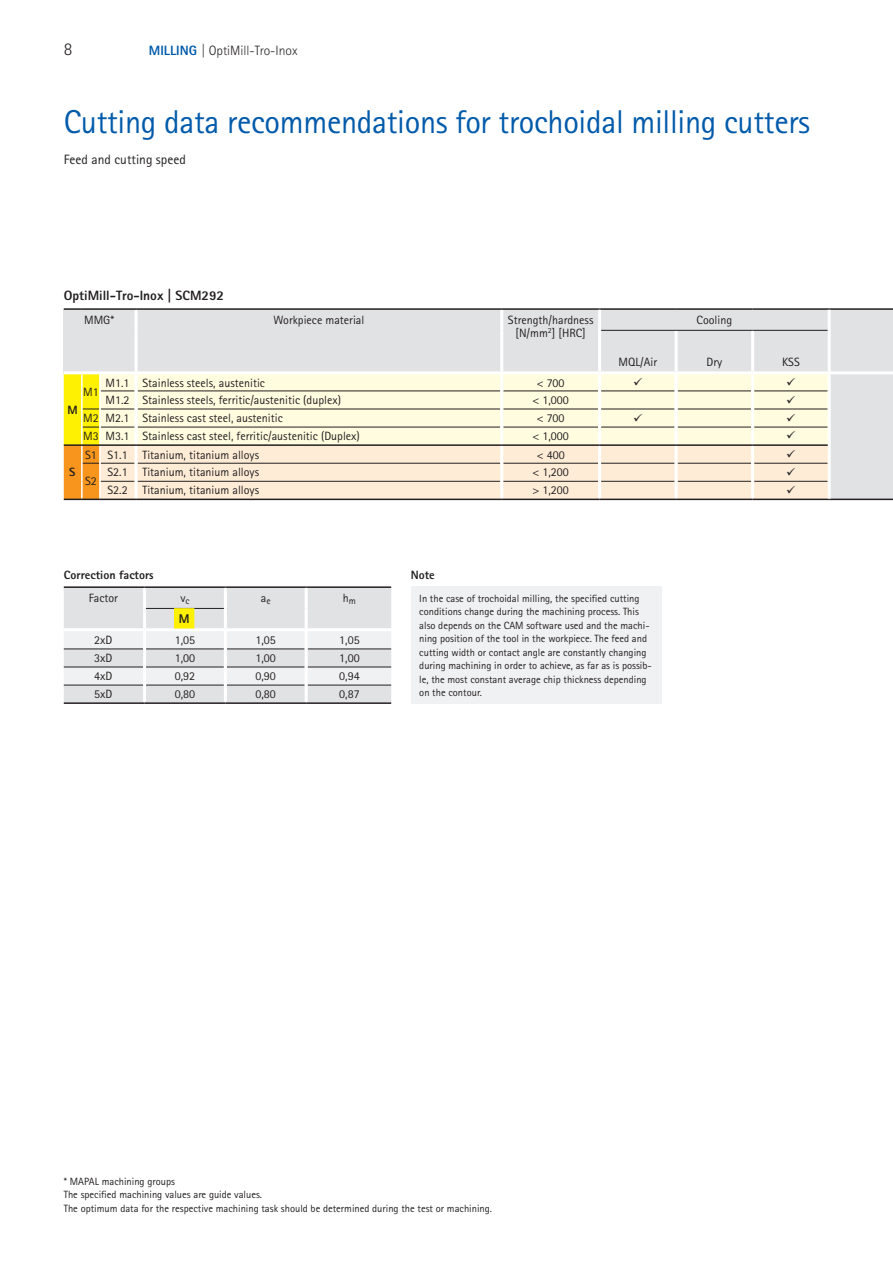
<style>
.page{position:relative;width:893px;height:1263px;background:#fff}
.page>*{position:absolute;margin:0;border:0;box-sizing:border-box;transform-origin:0 0}
.t1{font:33px "Rotis Sans Serif W1 G";letter-spacing:-.01em;color:#015aaa}
.t2{font:300 18px "Rotis Sans Serif W1 G";color:#231f20}
.t3{font:300 13.5px "Rotis Sans Serif W1 G";color:#231f20}
.t4{font:800 13.5px "Rotis Sans Serif W1 G";color:#231f20}
.t5{font:13.5px "Rotis Sans Serif W1 G";color:#231f20}
.t6{font:800 12.6px "Rotis Sans Serif W1 G";color:#231f20}
.t7{font:12px/13.5px "Rotis Sans Serif W1 G";color:#231f20;text-align:center}
.t8{font:800 12px "Rotis Sans Serif W1 G";color:#231f20}
.t9{font:10.5px/13.5px "Rotis Sans Serif W1 G";color:#231f20}
.s1{font-weight:800;color:#015aaa}
</style>
<div class="page">
<hr style="left:64px;top:702px;width:81px;height:2px;background:#231f20">
<hr style="left:145px;top:702px;width:80px;height:2px;background:#231f20">
<hr style="left:225px;top:702px;width:81px;height:2px;background:#231f20">
<hr style="left:306px;top:702px;width:85px;height:2px;background:#231f20">
<svg style="left:64px;top:588px;width:327px;height:115px"></svg>
<hr style="left:145px;top:628px;width:80px;height:3px;background:#fff">
<hr style="left:143px;top:588px;width:3px;height:20px;background:#fff">
<hr style="left:143px;top:608px;width:3px;height:20px;background:#fff">
<hr style="left:225px;top:586px;width:81px;height:2px;background:#231f20">
<hr style="left:224px;top:608px;width:3px;height:20px;background:#fff">
<hr style="left:225px;top:628px;width:81px;height:3px;background:#fff">
<hr style="left:306px;top:586px;width:85px;height:2px;background:#231f20">
<hr style="left:305px;top:588px;width:3px;height:20px;background:#fff">
<hr style="left:305px;top:608px;width:3px;height:20px;background:#fff">
<hr style="left:306px;top:628px;width:85px;height:3px;background:#fff">
<hr style="left:64px;top:586px;width:81px;height:2px;background:#231f20">
<hr style="left:64px;top:628px;width:81px;height:3px;background:#fff">
<hr style="left:145px;top:586px;width:80px;height:2px;background:#231f20">
<hr style="left:224px;top:588px;width:3px;height:20px;background:#fff">
<hr style="left:146px;top:608px;width:78px;height:1px;background:#231f20">
<div style="left:174px;top:609px;width:20px;height:19px;background:#fff101;border:1px solid #fff101"></div>
<div style="left:411px;top:586px;width:251px;height:118px;background:#f0f1f2"></div>
<div style="left:64px;top:309px;width:72px;height:64px;background:#e1e2e4"></div>
<div style="left:138px;top:310px;width:755px;height:189px;background:#e1e2e4"></div>
<hr style="left:135px;top:310px;width:3px;height:20px;background:#fff">
<hr style="left:500px;top:310px;width:3px;height:20px;background:#fff">
<hr style="left:135px;top:330px;width:3px;height:41px;background:#fff">
<hr style="left:500px;top:330px;width:3px;height:41px;background:#fff">
<hr style="left:675px;top:330px;width:3px;height:41px;background:#fff">
<hr style="left:751px;top:330px;width:3px;height:41px;background:#fff">
<svg style="left:64px;top:308px;width:36px;height:2px"></svg>
<hr style="left:100px;top:308px;width:36px;height:2px;background:#231f20">
<hr style="left:136px;top:308px;width:366px;height:2px;background:#231f20">
<hr style="left:502px;top:308px;width:98px;height:2px;background:#231f20">
<hr style="left:600px;top:308px;width:76px;height:2px;background:#231f20">
<hr style="left:676px;top:308px;width:77px;height:2px;background:#231f20">
<hr style="left:753px;top:308px;width:76px;height:2px;background:#231f20">
<hr style="left:829px;top:308px;width:64px;height:2px;background:#231f20">
<hr style="left:601px;top:330px;width:75px;height:1px;background:#231f20">
<hr style="left:676px;top:330px;width:77px;height:1px;background:#231f20">
<hr style="left:753px;top:330px;width:75px;height:1px;background:#231f20">
<hr style="left:598px;top:310px;width:3px;height:20px;background:#fff">
<hr style="left:598px;top:330px;width:3px;height:41px;background:#fff">
<hr style="left:829px;top:499px;width:64px;height:1px;background:#231f20">
<hr style="left:828px;top:310px;width:3px;height:20px;background:#fff">
<hr style="left:828px;top:330px;width:3px;height:41px;background:#fff">
<hr style="left:828px;top:374px;width:3px;height:17px;background:#fff">
<hr style="left:828px;top:391px;width:3px;height:18px;background:#fff">
<hr style="left:828px;top:409px;width:3px;height:18px;background:#fff">
<hr style="left:828px;top:427px;width:3px;height:18px;background:#fff">
<hr style="left:828px;top:445px;width:3px;height:18px;background:#fff">
<hr style="left:828px;top:463px;width:3px;height:18px;background:#fff">
<hr style="left:828px;top:481px;width:3px;height:18px;background:#fff">
<hr style="left:100px;top:371px;width:36px;height:3px;background:#fff">
<hr style="left:136px;top:371px;width:366px;height:3px;background:#fff">
<hr style="left:502px;top:371px;width:98px;height:3px;background:#fff">
<hr style="left:600px;top:371px;width:76px;height:3px;background:#fff">
<hr style="left:676px;top:371px;width:77px;height:3px;background:#fff">
<hr style="left:753px;top:371px;width:76px;height:3px;background:#fff">
<hr style="left:829px;top:371px;width:64px;height:3px;background:#fff">
<hr style="left:64px;top:371px;width:18px;height:3px;background:#fff">
<hr style="left:82px;top:371px;width:18px;height:3px;background:#fff">
<svg style="left:64px;top:373px;width:765px;height:127px;background:#f1e6c9"></svg>
<h2 class="t2" style="left:64px;top:39px;width:10px">8</h2>
<p class="t3" style="left:149px;top:43px;width:150px"><span class="s1">MILLING</span> | OptiMill-Tro-Inox</p>
<h1 class="t1" style="left:64px;top:102px;width:748px">Cutting data recommendations for trochoidal milling cutters</h1>
<p class="t5" style="left:64px;top:151px;width:124px">Feed and cutting speed</p>
<p class="t4" style="left:64px;top:286px;width:162px">OptiMill-Tro-Inox | SCM292</p>
<p class="t7" style="left:84px;top:313px;width:32px">MMG*</p>
<p class="t7" style="left:273px;top:313px;width:92px">Workpiece material</p>
<p class="t7" style="left:508px;top:313px;width:87px">Strength/hardness [N/mm<sup>2</sup>] [HRC]</p>
<p class="t7" style="left:697px;top:313px;width:37px">Cooling</p>
<p class="t7" style="left:618px;top:356px;width:40px">MQL/Air</p>
<p class="t7" style="left:706px;top:356px;width:17px">Dry</p>
<p class="t7" style="left:782px;top:356px;width:19px">KSS</p>
<p class="t7" style="left:106px;top:376px;width:161px">M1.1 Stainless steels, austenitic</p>
<p class="t7" style="left:537px;top:376px;width:29px">&lt; 700</p>
<p class="t7" style="left:106px;top:393px;width:237px">M1.2 Stainless steels, ferritic/austenitic (duplex)</p>
<p class="t7" style="left:532px;top:393px;width:38px">&lt; 1,000</p>
<p class="t7" style="left:83px;top:411px;width:201px">M2 M2.1 Stainless cast steel, austenitic</p>
<p class="t7" style="left:537px;top:411px;width:29px">&lt; 700</p>
<p class="t7" style="left:83px;top:429px;width:278px">M3 M3.1 Stainless cast steel, ferritic/austenitic (Duplex)</p>
<p class="t7" style="left:532px;top:429px;width:38px">&lt; 1,000</p>
<p class="t7" style="left:83px;top:385px;width:17px">M1</p>
<p class="t8" style="left:67px;top:402px;width:12px">M</p>
<p class="t8" style="left:69px;top:465px;width:8px">S</p>
<p class="t7" style="left:85px;top:448px;width:176px">S1 S1.1 Titanium, titanium alloys</p>
<p class="t7" style="left:537px;top:448px;width:29px">&lt; 400</p>
<p class="t7" style="left:85px;top:474px;width:13px">S2</p>
<p class="t7" style="left:108px;top:466px;width:153px">S2.1 Titanium, titanium alloys</p>
<p class="t7" style="left:532px;top:466px;width:38px">&lt; 1,200</p>
<p class="t7" style="left:108px;top:483px;width:153px">S2.2 Titanium, titanium alloys</p>
<p class="t7" style="left:532px;top:483px;width:38px">&gt; 1,200</p>
<p class="t8" style="left:64px;top:568px;width:91px">Correction factors</p>
<p class="t7" style="left:89px;top:591px;width:31px">Factor</p>
<p class="t7" style="left:180px;top:591px;width:11px">v<sub>c</sub></p>
<p class="t7" style="left:261px;top:591px;width:11px">a<sub>e</sub></p>
<p class="t7" style="left:343px;top:591px;width:15px">h<sub>m</sub></p>
<p class="t6" style="left:179px;top:611px;width:12px">M</p>
<p class="t7" style="left:94px;top:633px;width:20px">2xD</p>
<p class="t7" style="left:175px;top:633px;width:22px">1,05</p>
<p class="t7" style="left:256px;top:633px;width:22px">1,05</p>
<p class="t7" style="left:339px;top:633px;width:22px">1,05</p>
<p class="t7" style="left:94px;top:651px;width:20px">3xD</p>
<p class="t7" style="left:175px;top:651px;width:22px">1,00</p>
<p class="t7" style="left:256px;top:651px;width:22px">1,00</p>
<p class="t7" style="left:339px;top:651px;width:22px">1,00</p>
<p class="t7" style="left:94px;top:669px;width:20px">4xD</p>
<p class="t7" style="left:175px;top:669px;width:22px">0,92</p>
<p class="t7" style="left:256px;top:669px;width:22px">0,90</p>
<p class="t7" style="left:339px;top:669px;width:22px">0,94</p>
<p class="t7" style="left:94px;top:687px;width:20px">5xD</p>
<p class="t7" style="left:175px;top:687px;width:22px">0,80</p>
<p class="t7" style="left:256px;top:687px;width:22px">0,80</p>
<p class="t7" style="left:339px;top:687px;width:22px">0,87</p>
<p class="t8" style="left:411px;top:568px;width:25px">Note</p>
<p class="t9" style="left:419px;top:591px;width:234px">In the case of trochoidal milling, the specified cutting conditions change during the machining process. This also depends on the CAM software used and the machi&shy;ning position of the tool in the workpiece. The feed and cutting width or contact angle are constantly changing during machining in order to achieve, as far as is possib&shy;le, the most constant average chip thickness depending on the contour.</p>
<p class="t9" style="left:64px;top:1175px;width:430px">* MAPAL machining groups<br>The specified machining values are guide values.<br>The optimum data for the respective machining task should be determined during the test or machining.</p>
</div>
